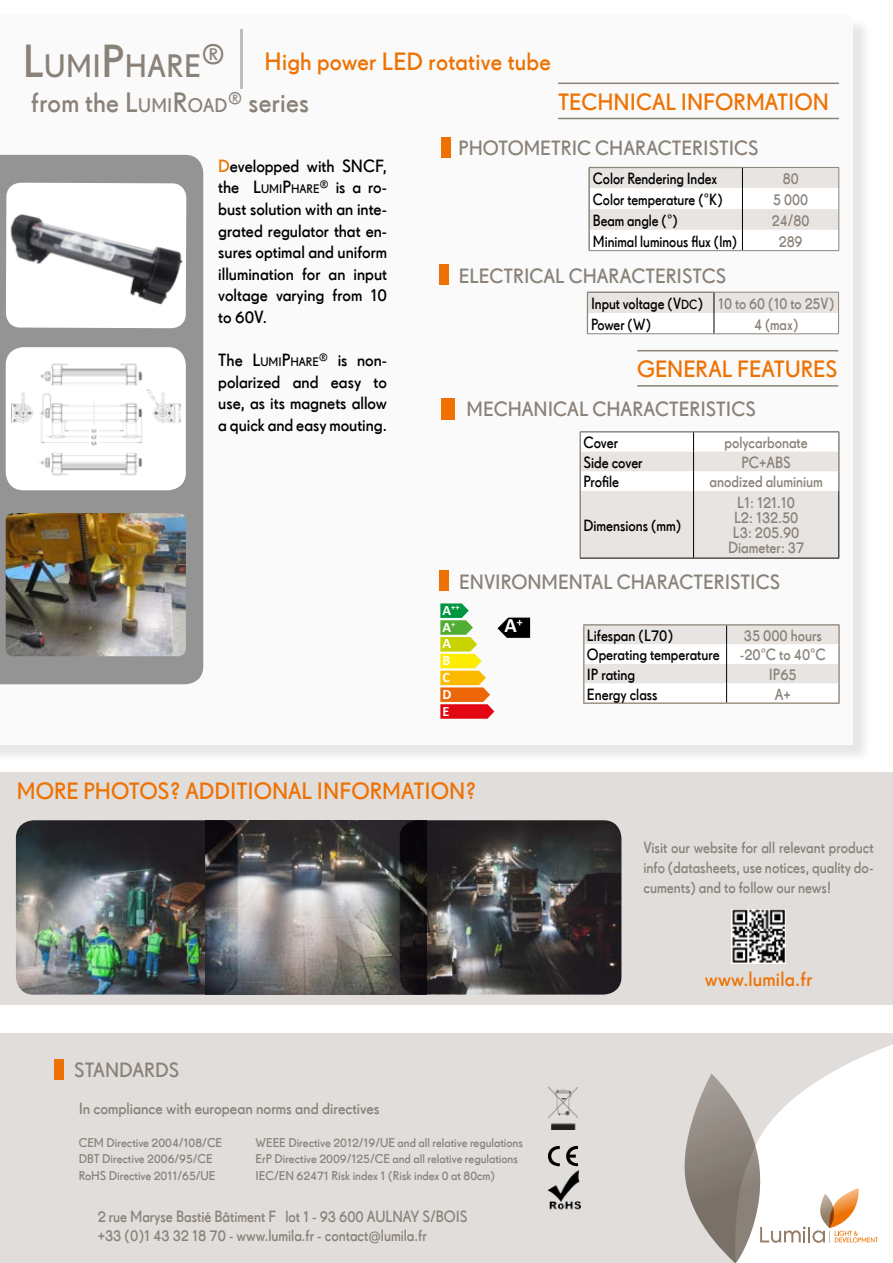
<style>
.page{position:relative;width:893px;height:1263px;background:#fff}
.page>*{position:absolute;margin:0;border:0;box-sizing:border-box;transform-origin:0 0}
.t1{font:600 28.5px "Drescher Grotesk BT";letter-spacing:.01em;color:#8a8279}
.t2{font:600 25.5px "Drescher Grotesk BT";letter-spacing:.01em;color:#ee7203}
.t3{font:600 24px "Drescher Grotesk BT";color:#ee7203}
.t4{font:600 21px "Drescher Grotesk BT";color:#8a8279}
.t5{font:600 21px "Drescher Grotesk BT";letter-spacing:.01em;color:#ee7203}
.t6{font:700 20.4px "Calibri";color:#fff}
.t7{font:600 18px/21.6px "Drescher Grotesk BT";color:#000;text-align:justify}
.t8{font:600 16.5px/19.8px "Drescher Grotesk BT";color:#8a8279;scale:.94 1}
.t9{font:600 16.5px/20.9px "Drescher Grotesk BT";color:#000;scale:.92 1}
.t10{font:600 16.5px/19.6px "Drescher Grotesk BT";color:#000;scale:.94 1}
.t11{font:600 16.5px "Drescher Grotesk BT";color:#8a8279}
.t12{font:600 16.5px "Drescher Grotesk BT";color:#8a8279;scale:.92 1}
.t13{font:700 14.25px/16.8px "Calibri";color:#fff}
.t14{font:600 12.9px/16.5px "Drescher Grotesk BT";color:#8a8279}
.t15{font:700 8.4px "Calibri";color:#fff}
.s1{font-size:47.1px;color:#8a8279}
.s2{font-size:33px;color:#8a8279}
.s3{font-style:inherit}
.s4{font-size:19.95px}
.s5{color:#ee7203}
.s6{font-size:12.6px}
.s7{font-size:13.5px}
.s8{color:#8a8279}
.s9{font-size:14.25px}
</style>
<div class="page">
<div style="left:0;top:17px;width:872px;height:746px;background:#000;opacity:.75"></div>
<div style="left:0;top:15px;width:853px;height:729px;background:#fafafa"></div>
<hr style="left:240px;top:30px;width:3px;height:59px;background:#c3bdb8">
<div style="left:0;top:1034px;width:893px;height:229px;background:#e0dddb"></div>
<svg style="left:548px;top:1146px;width:12px;height:20px"></svg>
<svg style="left:566px;top:1146px;width:12px;height:20px"></svg>
<img style="left:548px;top:1088px;width:30px;height:41px">
<img style="left:547px;top:1166px;width:35px;height:44px">
<div style="left:54px;top:1059px;width:10px;height:20px;background:#ee7203"></div>
<div style="left:0;top:155px;width:203px;height:529px;background:#949494"></div>
<div style="left:6px;top:347px;width:180px;height:143px;background:#fff;border-radius:18px"></div>
<img style="left:6px;top:513px;width:180px;height:143px">
<div style="left:0;top:772px;width:893px;height:233px;background:#e0dddb"></div>
<img style="left:731px;top:909px;width:55px;height:55px">
<svg style="left:6px;top:183px;width:180px;height:7px"></svg>
<img style="left:6px;top:190px;width:180px;height:138px">
<svg style="left:589px;top:167px;width:251px;height:84px"></svg>
<hr style="left:589px;top:250px;width:153px;height:1px;background:#8d847a">
<hr style="left:742px;top:250px;width:97px;height:1px;background:#8d847a">
<div style="left:441px;top:137px;width:9px;height:20px;background:#ee7203"></div>
<div style="left:439px;top:265px;width:10px;height:20px;background:#ee7203"></div>
<hr style="left:580px;top:431px;width:113px;height:1px;background:#8d847a">
<hr style="left:693px;top:431px;width:146px;height:1px;background:#8d847a">
<svg style="left:580px;top:432px;width:260px;height:126px"></svg>
<hr style="left:580px;top:491px;width:1px;height:67px;background:#8d847a">
<hr style="left:693px;top:491px;width:1px;height:67px;background:#000">
<hr style="left:838px;top:491px;width:1px;height:67px;background:#000">
<hr style="left:580px;top:558px;width:113px;height:1px;background:#000">
<hr style="left:693px;top:558px;width:146px;height:1px;background:#000">
<hr style="left:583px;top:624px;width:144px;height:1px;background:#9f958b">
<hr style="left:727px;top:624px;width:112px;height:1px;background:#9f958b">
<svg style="left:583px;top:625px;width:257px;height:78px"></svg>
<hr style="left:583px;top:703px;width:144px;height:1px;background:#9f958b">
<hr style="left:727px;top:703px;width:112px;height:1px;background:#9f958b">
<svg style="left:587px;top:292px;width:252px;height:41px"></svg>
<hr style="left:587px;top:333px;width:127px;height:1px;background:#8d847a">
<hr style="left:714px;top:333px;width:125px;height:1px;background:#8d847a">
<div style="left:441px;top:398px;width:14px;height:22px;background:#ee7203"></div>
<hr style="left:558px;top:83px;width:281px;height:1px;background:#8a8279">
<hr style="left:558px;top:118px;width:281px;height:1px;background:#8a8279">
<div style="left:439px;top:571px;width:10px;height:20px;background:#ee7203"></div>
<hr style="left:637px;top:350px;width:201px;height:1px;background:#8a8279">
<hr style="left:637px;top:385px;width:201px;height:2px;background:#8a8279">
<img style="left:11px;top:363px;width:169px;height:113px">
<img style="left:16px;top:820px;width:189px;height:174px">
<img style="left:427px;top:820px;width:194px;height:174px">
<img style="left:205px;top:820px;width:222px;height:174px">
<svg style="left:684px;top:1045px;width:209px;height:218px"></svg>
<svg style="left:440px;top:603px;width:90px;height:116px"></svg>
<h2 class="t2" style="left:23px;top:47px;width:530px"><span class="s1">L</span><span class="s2">UMI</span><span class="s1">P</span><span class="s2">HARE</span><span class="s1">®</span> High power LED rotative tube</h2>
<h1 class="t1" style="left:31px;top:87px;width:279px">from the <span class="s3">L</span><span class="s4">UMI</span><span class="s3">R</span><span class="s4">OAD</span>® series</h1>
<h3 class="t3" style="left:558px;top:88px;width:272px">TECHNICAL INFORMATION</h3>
<p class="t7" style="left:218px;top:155px;width:170px"><span class="s5">D</span>evelopped with SNCF, the <span class="s3">L</span><span class="s6">UMI</span><span class="s3">P</span><span class="s6">HARE</span><span class="s3">®</span> is a ro&shy;bust solution with an inte&shy;grated regulator that en&shy;sures optimal and uniform illumination for an input voltage varying from 10 to 60V.</p>
<p class="t7" style="left:218px;top:349px;width:170px">The <span class="s3">L</span><span class="s6">UMI</span><span class="s3">P</span><span class="s6">HARE</span>® is non&shy;polarized and easy to use, as its magnets allow a quick and easy mouting.</p>
<p class="t4" style="left:459px;top:136px;width:302px">PHOTOMETRIC CHARACTERISTICS</p>
<p class="t9" style="left:593px;top:168px;width:137px">Color Rendering Index</p>
<p class="t12" style="left:783px;top:169px;width:19px">80</p>
<p class="t9" style="left:593px;top:189px;width:142px">Color temperature (°K)</p>
<p class="t12" style="left:773px;top:190px;width:39px">5 000</p>
<p class="t9" style="left:593px;top:210px;width:94px">Beam angle (°)</p>
<p class="t12" style="left:772px;top:211px;width:42px">24/80</p>
<p class="t9" style="left:593px;top:231px;width:158px">Minimal luminous flux (lm)</p>
<p class="t12" style="left:779px;top:232px;width:28px">289</p>
<p class="t4" style="left:459px;top:265px;width:269px">ELECTRICAL CHARACTERISTCS</p>
<p class="t9" style="left:591px;top:293px;width:266px">Input voltage (V<span class="s7">DC</span>) <span class="s8">10 to 60 (10 to 25V)<br></span>Power (W)</p>
<p class="t12" style="left:754px;top:315px;width:50px">4 (max)</p>
<h3 class="t3" style="left:637px;top:356px;width:202px">GENERAL FEATURES</h3>
<p class="t4" style="left:466px;top:397px;width:291px">MECHANICAL CHARACTERISTICS</p>
<p class="t10" style="left:583px;top:432px;width:38px">Cover</p>
<p class="t8" style="left:725px;top:432px;width:90px">polycarbonate</p>
<p class="t10" style="left:583px;top:452px;width:64px">Side cover</p>
<p class="t8" style="left:741px;top:452px;width:54px">PC+ABS</p>
<p class="t10" style="left:583px;top:472px;width:39px">Profile</p>
<p class="t8" style="left:710px;top:472px;width:122px">anodized aluminium</p>
<p class="t10" style="left:583px;top:516px;width:105px">Dimensions (mm)</p>
<p class="t8" style="left:728px;top:495px;width:83px;line-height:15px;text-align:center">L1: 121.10<br>L2: 132.50<br>L3: 205.90<br>Diameter: 37</p>
<p class="t4" style="left:459px;top:570px;width:323px">ENVIRONMENTAL CHARACTERISTICS</p>
<p class="t15" style="left:442px;top:601px;width:19px"><span class="s9">A</span>++</p>
<p class="t13" style="left:442px;top:618px;width:14px">A<sup>+<br></sup>A<br>B<br>C<br>D<br>E</p>
<p class="t6" style="left:504px;top:611px;width:20px">A<sup>+</sup></p>
<p class="t10" style="left:587px;top:625px;width:93px">Lifespan (L70)</p>
<p class="t10" style="left:587px;top:625px;width:255px;text-indent:157px"><span class="s8">35 000 hours<br></span>Operating temperature <span class="s8">-20°C to 40°C<br></span>IP rating</p>
<p class="t8" style="left:769px;top:664px;width:31px">IP65</p>
<p class="t10" style="left:587px;top:684px;width:77px">Energy class</p>
<p class="t8" style="left:775px;top:684px;width:18px">A+</p>
<h3 class="t3" style="left:17px;top:777px;width:461px">MORE PHOTOS? ADDITIONAL INFORMATION?</h3>
<p class="t4" style="left:74px;top:1058px;width:107px">STANDARDS</p>
<p class="t11" style="left:79px;top:1099px;width:302px">In compliance with european norms and directives</p>
<p class="t14" style="left:79px;top:1134px;width:145px">CEM Directive 2004/108/CE<br>DBT Directive 2006/95/CE<br>RoHS Directive 2011/65/UE</p>
<p class="t14" style="left:256px;top:1134px;width:269px">WEEE Directive 2012/19/UE and all relative regulations<br>ErP Directive 2009/125/CE and all relative regulations<br>IEC/EN 62471 Risk index 1 (Risk index 0 at 80cm)</p>
<p class="t8" style="left:98px;top:1206px;width:395px">2 rue Maryse Bastié Bâtiment F lot 1 - 93 600 AULNAY S/BOIS +33 (0)1 43 32 18 70 - www.lumila.fr - contact@lumila.fr</p>
<p class="t8" style="left:643px;top:838px;width:246px;text-align:justify">Visit our website for all relevant product info (datasheets, use notices, quality do&shy;cuments) and to follow our news!</p>
<p class="t5" style="left:705px;top:967px;width:109px">www.lumila.fr</p>
</div>
